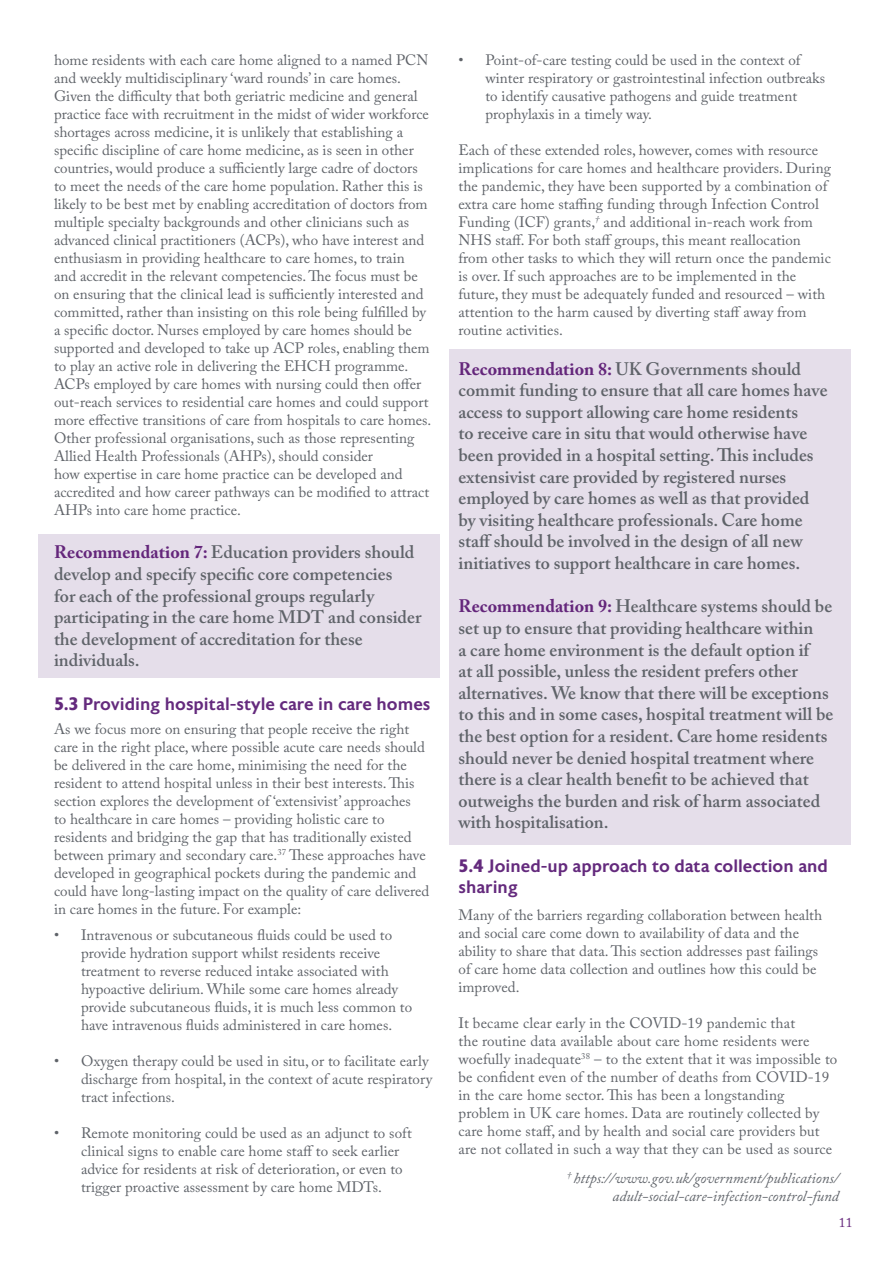
<style>
.page{position:relative;width:893px;height:1263px;background:#fff}
.page>*{position:absolute;margin:0;border:0;box-sizing:border-box;transform-origin:0 0}
.Recommendation{font:600 18px/21.6px "Adobe Caslon Pro";color:#5f6369}
.Sub_heading{font:500 18px/21.6px "Astoria Sans";color:#642a7d}
.Recommendation-2{font:500 18px "Astoria Sans";color:#642a7d}
.Body_Copy_10pt_reg{font:15px/18px "Adobe Caslon Pro";color:#5f6369}
.Sub_heading-2{font:15px/18px "Adobe Caslon Pro";color:#5f6369}
.t1{font:italic 15px/18px "Adobe Caslon Pro";color:#5f6369;text-align:right}
.t2{font:13.5px "Adobe Caslon Pro";color:#64267b}
.s1{font-weight:700;color:#64267b}
.s2{font-weight:700}
</style>
<div class="page">
<div style="left:450px;top:350px;width:401px;height:495px;background:#e5deea"></div>
<div style="left:39px;top:534px;width:401px;height:144px;background:#e5deea"></div>
<p class="Body_Copy_10pt_reg" style="left:54px;top:51px;width:379px">home residents with each care home aligned to a named PCN and weekly multidisciplinary ‘ward rounds’ in care homes.<br>Given the difficulty that both geriatric medicine and general practice face with recruitment in the midst of wider workforce shortages across medicine, it is unlikely that establishing a specific discipline of care home medicine, as is seen in other countries, would produce a sufficiently large cadre of doctors to meet the needs of the care home population. Rather this is likely to be best met by enabling accreditation of doctors from multiple specialty backgrounds and other clinicians such as advanced clinical practitioners (ACPs), who have interest and enthusiasm in providing healthcare to care homes, to train<br>and accredit in the relevant competencies. The focus must be on ensuring that the clinical lead is sufficiently interested and committed, rather than insisting on this role being fulfilled by a specific doctor. Nurses employed by care homes should be supported and developed to take up ACP roles, enabling them to play an active role in delivering the EHCH programme.<br>ACPs employed by care homes with nursing could then offer out-reach services to residential care homes and could support more effective transitions of care from hospitals to care homes.</p>
<p class="Body_Copy_10pt_reg" style="left:54px;top:429px;width:377px">Other professional organisations, such as those representing Allied Health Professionals (AHPs), should consider<br>how expertise in care home practice can be developed and accredited and how career pathways can be modified to attract AHPs into care home practice.</p>
<p class="Recommendation" style="left:54px;top:541px;width:369px"><span class="s1">Recommendation 7:</span> Education providers should develop and specify specific core competencies<br>for each of the professional groups regularly participating in the care home MDT and consider the development of accreditation for these individuals.</p>
<p class="Recommendation-2" style="left:54px;top:693px;width:378px"><span class="s2">5.3</span> Providing hospital-style care in care homes</p>
<p class="Sub_heading-2" style="left:54px;top:719px;width:377px">As we focus more on ensuring that people receive the right care in the right place, where possible acute care needs should be delivered in the care home, minimising the need for the resident to attend hospital unless in their best interests. This section explores the development of ‘extensivist’ approaches<br>to healthcare in care homes – providing holistic care to residents and bridging the gap that has traditionally existed between primary and secondary care.<sup>37</sup> These approaches have developed in geographical pockets during the pandemic and could have long-lasting impact on the quality of care delivered in care homes in the future. For example:</p>
<p class="Body_Copy_10pt_reg" style="left:81px;top:926px;width:333px;text-indent:-27px">• Intravenous or subcutaneous fluids could be used to provide hydration support whilst residents receive treatment to reverse reduced intake associated with hypoactive delirium. While some care homes already provide subcutaneous fluids, it is much less common to have intravenous fluids administered in care homes.</p>
<p class="Body_Copy_10pt_reg" style="left:81px;top:1052px;width:353px;text-indent:-27px">• Oxygen therapy could be used in situ, or to facilitate early discharge from hospital, in the context of acute respiratory tract infections.</p>
<p class="Body_Copy_10pt_reg" style="left:81px;top:1124px;width:332px;text-indent:-27px">• Remote monitoring could be used as an adjunct to soft clinical signs to enable care home staff to seek earlier advice for residents at risk of deterioration, or even to trigger proactive assessment by care home MDTs.</p>
<p class="Body_Copy_10pt_reg" style="left:485px;top:51px;width:341px;text-indent:-27px">• Point-of-care testing could be used in the context of winter respiratory or gastrointestinal infection outbreaks to identify causative pathogens and guide treatment prophylaxis in a timely way.</p>
<p class="Body_Copy_10pt_reg" style="left:458px;top:141px;width:374px">Each of these extended roles, however, comes with resource implications for care homes and healthcare providers. During the pandemic, they have been supported by a combination of extra care home staffing funding through Infection Control Funding (ICF) grants,<sup>†</sup> and additional in-reach work from NHS staff. For both staff groups, this meant reallocation from other tasks to which they will return once the pandemic is over. If such approaches are to be implemented in the future, they must be adequately funded and resourced – with attention to the harm caused by diverting staff away from routine activities.</p>
<p class="Recommendation" style="left:458px;top:358px;width:370px"><span class="s1">Recommendation 8:</span> UK Governments should commit funding to ensure that all care homes have access to support allowing care home residents<br>to receive care in situ that would otherwise have been provided in a hospital setting. This includes extensivist care provided by registered nurses employed by care homes as well as that provided by visiting healthcare professionals. Care home staff should be involved in the design of all new initiatives to support healthcare in care homes.</p>
<p class="Recommendation" style="left:458px;top:595px;width:376px"><span class="s1">Recommendation 9:</span> Healthcare systems should be set up to ensure that providing healthcare within<br>a care home environment is the default option if<br>at all possible, unless the resident prefers other alternatives. We know that there will be exceptions to this and in some cases, hospital treatment will be the best option for a resident. Care home residents should never be denied hospital treatment where there is a clear health benefit to be achieved that outweighs the burden and risk of harm associated with hospitalisation.</p>
<p class="Sub_heading" style="left:458px;top:855px;width:371px"><span class="s2">5.4</span> Joined-up approach to data collection and sharing</p>
<p class="Body_Copy_10pt_reg" style="left:458px;top:905px;width:365px">Many of the barriers regarding collaboration between health and social care come down to availability of data and the ability to share that data. This section addresses past failings of care home data collection and outlines how this could be improved.</p>
<p class="Body_Copy_10pt_reg" style="left:458px;top:1013px;width:380px">It became clear early in the COVID-19 pandemic that<br>the routine data available about care home residents were woefully inadequate<sup>38</sup> – to the extent that it was impossible to be confident even of the number of deaths from COVID-19 in the care home sector. This has been a longstanding problem in UK care homes. Data are routinely collected by care home staff, and by health and social care providers but are not collated in such a way that they can be used as source</p>
<p class="t1" style="left:567px;top:1168px;width:273px"><sup>†</sup> https://www.gov.uk/government/publications/ adult-social-care-infection-control-fund</p>
<p class="t2" style="left:839px;top:1214px;width:15px">11</p>
</div>
